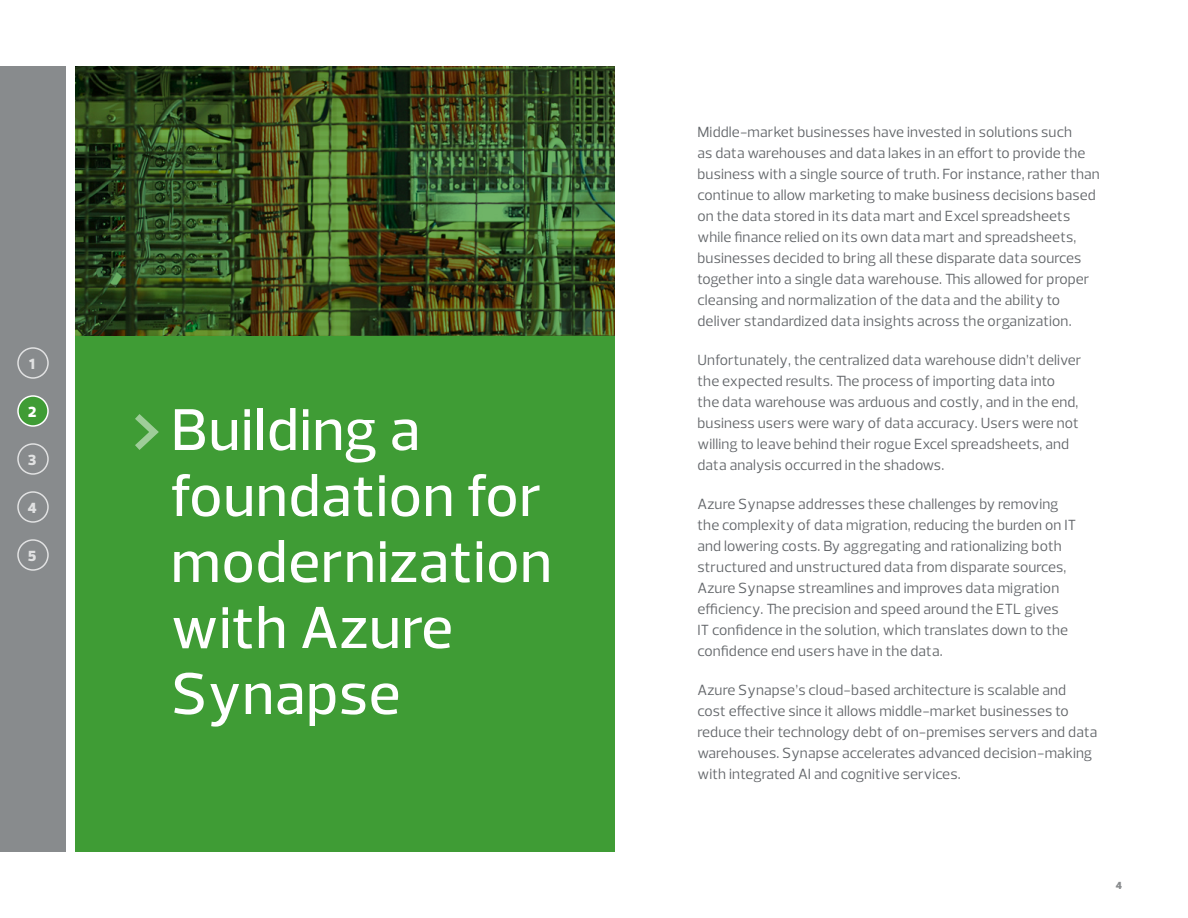
<style>
.page{position:relative;width:1188px;height:918px;background:#fff}
.page>*{position:absolute;margin:0;border:0;box-sizing:border-box;transform-origin:0 0}
.t1{font:500 60px/66px "Prelo";letter-spacing:.015em;color:#fff}
.t2{font:15px/21px "Prelo";letter-spacing:.01em;color:#63666a}
.t3{font:900 15px "Prelo";color:#fff}
.t4{font:900 10.5px "Prelo";color:#888b8d}
</style>
<div class="page">
<div style="left:75px;top:66px;width:540px;height:786px;background:#3f9c35"></div>
<div style="left:0;top:66px;width:66px;height:786px;background:#888b8d"></div>
<img style="left:75px;top:66px;width:540px;height:270px">
<svg style="left:135px;top:414px;width:24px;height:36px"></svg>
<div style="left:18px;top:396px;width:30px;height:30px;background:#3f9c35;border-radius:50%"></div>
<div style="left:17px;top:395px;width:32px;height:32px;border:2px solid #fff;border-radius:50%"></div>
<div style="left:17px;top:347px;width:32px;height:32px;border:2px solid #fff;border-radius:50%"></div>
<div style="left:17px;top:443px;width:32px;height:32px;border:2px solid #fff;border-radius:50%"></div>
<div style="left:17px;top:491px;width:32px;height:32px;border:2px solid #fff;border-radius:50%"></div>
<div style="left:17px;top:539px;width:32px;height:32px;border:2px solid #fff;border-radius:50%"></div>
<p class="t3" style="left:29px;top:354px;width:7px">1</p>
<p class="t3" style="left:28px;top:402px;width:10px">2</p>
<p class="t3" style="left:28px;top:450px;width:10px">3</p>
<p class="t3" style="left:28px;top:498px;width:10px">4</p>
<p class="t3" style="left:28px;top:546px;width:10px">5</p>
<h1 class="t1" style="left:171px;top:397px;width:382px">Building a foundation for modernization with Azure<br>Synapse</h1>
<p class="t2" style="left:698px;top:122px;width:404px">Middle-market businesses have invested in solutions such<br>as data warehouses and data lakes in an effort to provide the business with a single source of truth. For instance, rather than continue to allow marketing to make business decisions based on the data stored in its data mart and Excel spreadsheets while finance relied on its own data mart and spreadsheets, businesses decided to bring all these disparate data sources together into a single data warehouse. This allowed for proper cleansing and normalization of the data and the ability to deliver standardized data insights across the organization.</p>
<p class="t2" style="left:698px;top:350px;width:385px">Unfortunately, the centralized data warehouse didn’t deliver the expected results. The process of importing data into<br>the data warehouse was arduous and costly, and in the end, business users were wary of data accuracy. Users were not willing to leave behind their rogue Excel spreadsheets, and data analysis occurred in the shadows.</p>
<p class="t2" style="left:698px;top:494px;width:380px">Azure Synapse addresses these challenges by removing the complexity of data migration, reducing the burden on IT and lowering costs. By aggregating and rationalizing both structured and unstructured data from disparate sources, Azure Synapse streamlines and improves data migration efficiency. The precision and speed around the ETL gives<br>IT confidence in the solution, which translates down to the confidence end users have in the data.</p>
<p class="t2" style="left:698px;top:680px;width:401px">Azure Synapse’s cloud-based architecture is scalable and cost effective since it allows middle-market businesses to reduce their technology debt of on-premises servers and data warehouses. Synapse accelerates advanced decision-making with integrated AI and cognitive services.</p>
<p class="t4" style="left:1116px;top:879px;width:8px">4</p>
</div>
